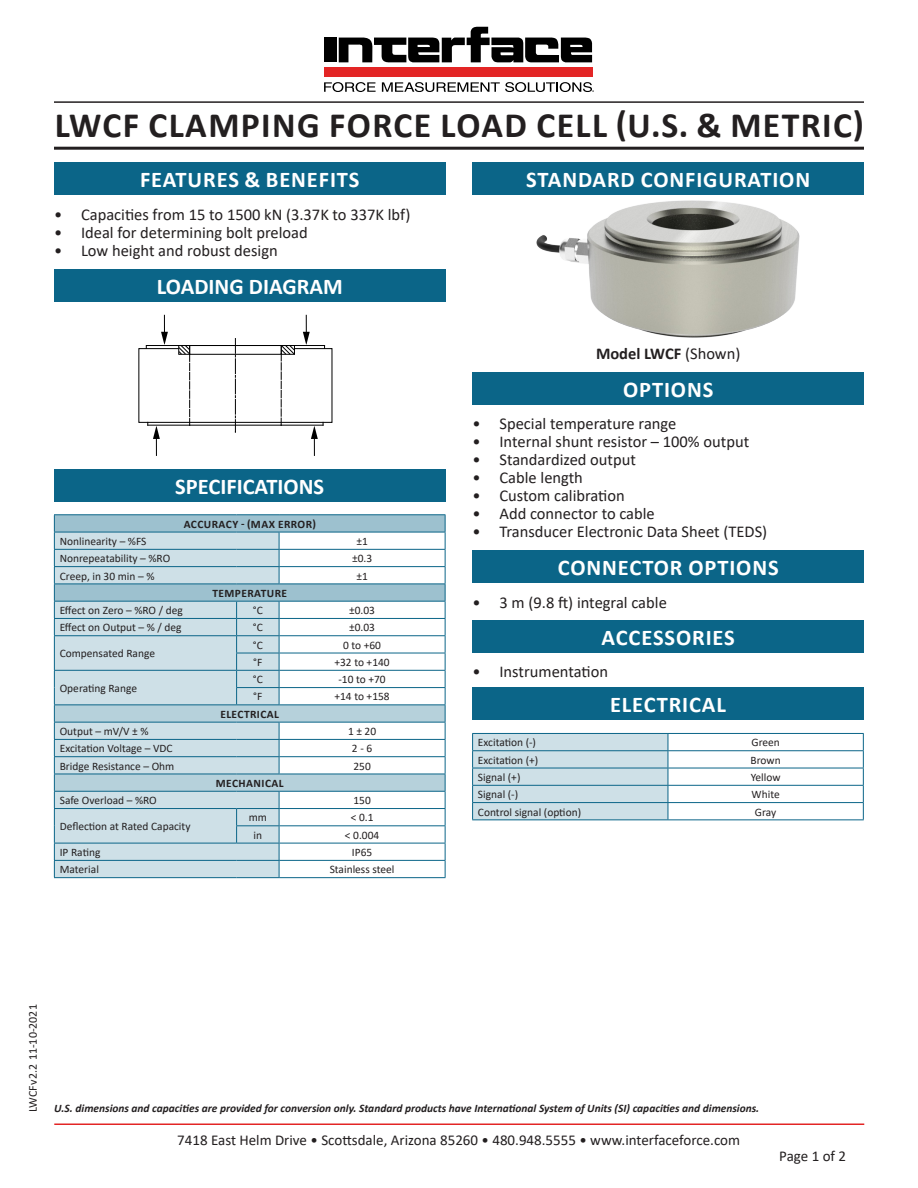
<style>
.page{position:relative;width:918px;height:1188px;background:#fff}
.page>*{position:absolute;margin:0;border:0;box-sizing:border-box;transform-origin:0 0}
.t1{font:700 35.7px "Calibri";letter-spacing:.04em;color:#231f20}
.t2{font:700 22.5px "Calibri";letter-spacing:.04em;color:#fff}
.t3{font:700 22.5px "Calibri";color:#fff}
.t4{font:16.5px "Calibri";color:#231f20}
.t5{font:700 16.5px "Calibri";color:#231f20}
.t6{font:15px "Calibri";color:#231f20}
.t7{font:12px "Calibri";color:#231f20}
.t8{font:11.4px "Calibri";color:#231f20}
.t9{font:italic 700 11.4px "Calibri";color:#231f20}
.t10{font:700 11.4px "Calibri";letter-spacing:.04em;color:#231f20}
.s1{font-weight:400}
</style>
<div class="page">
<hr style="left:54px;top:1124px;width:810px;height:1px;background:#e32525">
<div style="left:324px;top:68px;width:268px;height:9px;background:#e32525"></div>
<div style="left:324px;top:38px;width:13px;height:24px;background:#000"></div>
<svg style="left:339px;top:27px;width:253px;height:36px"></svg>
<svg style="left:324px;top:82px;width:52px;height:10px"></svg>
<svg style="left:382px;top:82px;width:212px;height:10px"></svg>
<hr style="left:54px;top:101px;width:810px;height:2px;background:#231f20">
<hr style="left:54px;top:147px;width:810px;height:3px;background:#231f20">
<img style="left:537px;top:200px;width:263px;height:137px">
<div style="left:54px;top:163px;width:392px;height:32px;background:#0b6588"></div>
<div style="left:472px;top:163px;width:392px;height:32px;background:#0b6588"></div>
<div style="left:54px;top:469px;width:392px;height:32px;background:#0b6588"></div>
<hr style="left:54px;top:514px;width:183px;height:1px;background:#0b6588">
<hr style="left:237px;top:514px;width:42px;height:1px;background:#0b6588">
<hr style="left:279px;top:514px;width:166px;height:1px;background:#0b6588">
<hr style="left:54px;top:877px;width:183px;height:1px;background:#0b6588">
<hr style="left:237px;top:877px;width:42px;height:1px;background:#0b6588">
<svg style="left:54px;top:515px;width:392px;height:362px"></svg>
<hr style="left:279px;top:843px;width:166px;height:1px;background:#0b6588">
<hr style="left:279px;top:860px;width:166px;height:1px;background:#0b6588">
<hr style="left:279px;top:877px;width:166px;height:1px;background:#0b6588">
<div style="left:472px;top:372px;width:392px;height:33px;background:#0b6588"></div>
<svg style="left:138px;top:315px;width:195px;height:141px"></svg>
<div style="left:54px;top:269px;width:392px;height:33px;background:#0b6588"></div>
<div style="left:472px;top:550px;width:392px;height:32px;background:#0b6588"></div>
<div style="left:472px;top:621px;width:392px;height:32px;background:#0b6588"></div>
<div style="left:472px;top:688px;width:392px;height:32px;background:#0b6588"></div>
<svg style="left:472px;top:733px;width:197px;height:86px;background:#c4dae2"></svg>
<hr style="left:668px;top:733px;width:196px;height:1px;background:#0b6588">
<svg style="left:863px;top:734px;width:1px;height:85px"></svg>
<hr style="left:668px;top:750px;width:196px;height:1px;background:#0b6588">
<hr style="left:668px;top:768px;width:196px;height:1px;background:#0b6588">
<hr style="left:472px;top:785px;width:196px;height:1px;background:#0b6588">
<hr style="left:668px;top:785px;width:196px;height:1px;background:#0b6588">
<hr style="left:472px;top:802px;width:196px;height:1px;background:#0b6588">
<hr style="left:668px;top:802px;width:196px;height:1px;background:#0b6588">
<hr style="left:472px;top:819px;width:196px;height:1px;background:#0b6588">
<hr style="left:668px;top:819px;width:196px;height:1px;background:#0b6588">
<p class="t1" style="left:55px;top:100px;width:811px">LWCF CLAMPING FORCE LOAD CELL (U.S. &amp; METRIC)</p>
<p class="t2" style="left:140px;top:164px;width:221px">FEATURES &amp; BENEFITS</p>
<p class="t2" style="left:526px;top:164px;width:285px">STANDARD CONFIGURATION</p>
<p class="t4" style="left:54px;top:203px;width:358px">• Capacities from 15 to 1500 kN (3.37K to 337K lbf)</p>
<p class="t4" style="left:54px;top:221px;width:255px">• Ideal for determining bolt preload</p>
<p class="t4" style="left:54px;top:239px;width:225px">• Low height and robust design</p>
<p class="t3" style="left:157px;top:271px;width:187px">LOADING DIAGRAM</p>
<p class="t3" style="left:175px;top:470px;width:151px">SPECIFICATIONS</p>
<p class="t10" style="left:184px;top:516px;width:134px">ACCURACY - (MAX ERROR)</p>
<p class="t8" style="left:60px;top:533px;width:88px">Nonlinearity – %FS</p>
<p class="t8" style="left:356px;top:533px;width:13px">±1</p>
<p class="t8" style="left:60px;top:551px;width:112px">Nonrepeatability – %RO</p>
<p class="t8" style="left:352px;top:551px;width:22px">±0.3</p>
<p class="t8" style="left:60px;top:568px;width:96px">Creep, in 30 min – %</p>
<p class="t8" style="left:356px;top:568px;width:13px">±1</p>
<p class="t10" style="left:212px;top:585px;width:76px">TEMPERATURE</p>
<p class="t8" style="left:60px;top:602px;width:124px">Effect on Zero – %RO / deg</p>
<p class="t8" style="left:253px;top:602px;width:11px">°C</p>
<p class="t8" style="left:349px;top:602px;width:27px">±0.03</p>
<p class="t8" style="left:60px;top:620px;width:123px">Effect on Output – % / deg</p>
<p class="t8" style="left:253px;top:620px;width:11px">°C</p>
<p class="t8" style="left:349px;top:620px;width:27px">±0.03</p>
<p class="t8" style="left:60px;top:646px;width:97px">Compensated Range</p>
<p class="t8" style="left:253px;top:637px;width:11px">°C</p>
<p class="t8" style="left:343px;top:637px;width:39px">0 to +60</p>
<p class="t8" style="left:253px;top:654px;width:11px">°F</p>
<p class="t8" style="left:335px;top:654px;width:57px">+32 to +140</p>
<p class="t8" style="left:60px;top:680px;width:79px">Operating Range</p>
<p class="t8" style="left:253px;top:672px;width:11px">°C</p>
<p class="t8" style="left:339px;top:672px;width:49px">-10 to +70</p>
<p class="t8" style="left:253px;top:689px;width:11px">°F</p>
<p class="t8" style="left:335px;top:689px;width:57px">+14 to +158</p>
<p class="t10" style="left:220px;top:706px;width:60px">ELECTRICAL</p>
<p class="t8" style="left:60px;top:723px;width:90px">Output – mV/V ± %</p>
<p class="t8" style="left:348px;top:723px;width:30px">1 ± 20</p>
<p class="t8" style="left:60px;top:741px;width:114px">Excitation Voltage – VDC</p>
<p class="t8" style="left:352px;top:741px;width:22px">2 - 6</p>
<p class="t8" style="left:60px;top:758px;width:116px">Bridge Resistance – Ohm</p>
<p class="t8" style="left:353px;top:758px;width:19px">250</p>
<p class="t10" style="left:216px;top:775px;width:69px">MECHANICAL</p>
<p class="t8" style="left:60px;top:792px;width:99px">Safe Overload – %RO</p>
<p class="t8" style="left:353px;top:792px;width:19px">150</p>
<p class="t8" style="left:60px;top:818px;width:132px">Deflection at Rated Capacity</p>
<p class="t8" style="left:249px;top:810px;width:20px">mm</p>
<p class="t8" style="left:351px;top:810px;width:24px">&lt; 0.1</p>
<p class="t8" style="left:254px;top:827px;width:10px">in</p>
<p class="t8" style="left:345px;top:827px;width:36px">&lt; 0.004</p>
<p class="t8" style="left:60px;top:844px;width:42px">IP Rating</p>
<p class="t8" style="left:352px;top:844px;width:22px">IP65</p>
<p class="t8" style="left:60px;top:862px;width:41px">Material</p>
<p class="t8" style="left:330px;top:862px;width:66px">Stainless steel</p>
<p class="t5" style="left:596px;top:342px;width:146px">Model LWCF <span class="s1">(Shown)</span></p>
<p class="t2" style="left:623px;top:374px;width:92px">OPTIONS</p>
<p class="t4" style="left:472px;top:412px;width:205px">• Special temperature range</p>
<p class="t4" style="left:472px;top:430px;width:278px">• Internal shunt resistor – 100% output</p>
<p class="t4" style="left:472px;top:448px;width:165px">• Standardized output</p>
<p class="t4" style="left:472px;top:466px;width:112px">• Cable length</p>
<p class="t4" style="left:472px;top:484px;width:154px">• Custom calibration</p>
<p class="t4" style="left:472px;top:502px;width:184px">• Add connector to cable</p>
<p class="t4" style="left:472px;top:520px;width:296px">• Transducer Electronic Data Sheet (TEDS)</p>
<p class="t2" style="left:558px;top:551px;width:222px">CONNECTOR OPTIONS</p>
<p class="t4" style="left:472px;top:591px;width:196px">• 3 m (9.8 ft) integral cable</p>
<p class="t2" style="left:602px;top:622px;width:135px">ACCESSORIES</p>
<p class="t4" style="left:472px;top:660px;width:137px">• Instrumentation</p>
<p class="t2" style="left:610px;top:689px;width:117px">ELECTRICAL</p>
<p class="t8" style="left:478px;top:735px;width:60px">Excitation (-)</p>
<p class="t8" style="left:751px;top:735px;width:30px">Green</p>
<p class="t8" style="left:478px;top:752px;width:62px">Excitation (+)</p>
<p class="t8" style="left:751px;top:752px;width:32px">Brown</p>
<p class="t8" style="left:478px;top:769px;width:44px">Signal (+)</p>
<p class="t8" style="left:751px;top:769px;width:31px">Yellow</p>
<p class="t8" style="left:478px;top:787px;width:42px">Signal (-)</p>
<p class="t8" style="left:752px;top:787px;width:30px">White</p>
<p class="t8" style="left:478px;top:804px;width:105px">Control signal (option)</p>
<p class="t8" style="left:755px;top:804px;width:23px">Gray</p>
<p class="t7" style="left:25px;top:1112px;width:110px;rotate:-90deg">LWCF v2.2 11-10-2021</p>
<p class="t9" style="left:54px;top:1101px;width:707px">U.S. dimensions and capacities are provided for conversion only. Standard products have International System of Units (SI) capacities and dimensions.</p>
<h3 class="t6" style="left:177px;top:1129px;width:564px">7418 East Helm Drive • Scottsdale, Arizona 85260 • 480.948.5555 • www.interfaceforce.com</h3>
<h3 class="t6" style="left:779px;top:1146px;width:68px">Page 1 of 2</h3>
</div>
